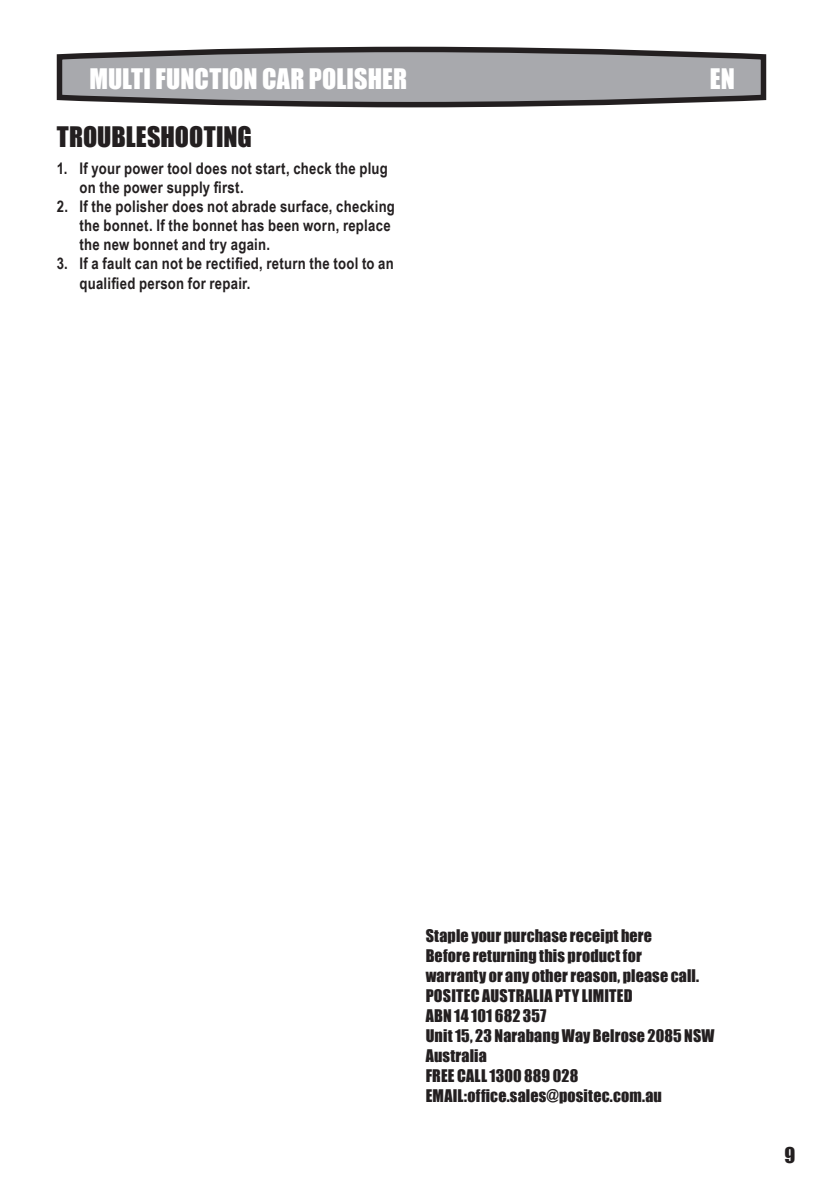
<style>
.page{position:relative;width:823px;height:1191px;background:#fff}
.page>*{position:absolute;margin:0;border:0;box-sizing:border-box;transform-origin:0 0}
.t1{font:26px "Impact";letter-spacing:.005em;color:#fff}
.t2{font:26px "Impact";color:#231f20}
.t3{font:20px "Impact";color:#231f20}
.t4{font:700 16px/19px "Arial Narrow";letter-spacing:.015em;color:#231f20}
.t5{font:16px/20px "Impact";letter-spacing:.01em;color:#231f20}
</style>
<div class="page">
<svg style="left:56px;top:46px;width:711px;height:62px;background:#98989b"></svg>
<h1 class="t1" style="left:89px;top:58px;width:319px">MULTI FUNCTION CAR POLISHER</h1>
<h1 class="t1" style="left:709px;top:58px;width:27px">EN</h1>
<h1 class="t2" style="left:57px;top:117px;width:196px">TROUBLESHOOTING</h1>
<p class="t4" style="left:79px;top:158px;width:310px;text-indent:-23px">1. If your power tool does not start, check the plug on the power supply first.</p>
<p class="t4" style="left:79px;top:196px;width:317px;text-indent:-23px">2. If the polisher does not abrade surface, checking the bonnet. If the bonnet has been worn, replace the new bonnet and try again.</p>
<p class="t4" style="left:79px;top:253px;width:316px;line-height:20px;text-indent:-23px">3. If a fault can not be rectified, return the tool to an qualified person for repair.</p>
<p class="t5" style="left:425px;top:925px;width:290px">Staple your purchase receipt here<br>Before returning this product for<br>warranty or any other reason, please call.<br>POSITEC AUSTRALIA PTY LIMITED<br>ABN 14 101 682 357<br>Unit 15, 23 Narabang Way Belrose 2085 NSW<br>Australia<br>FREE CALL 1300 889 028<br>EMAIL:office.sales@positec.com.au</p>
<p class="t3" style="left:784px;top:1139px;width:12px">9</p>
</div>
